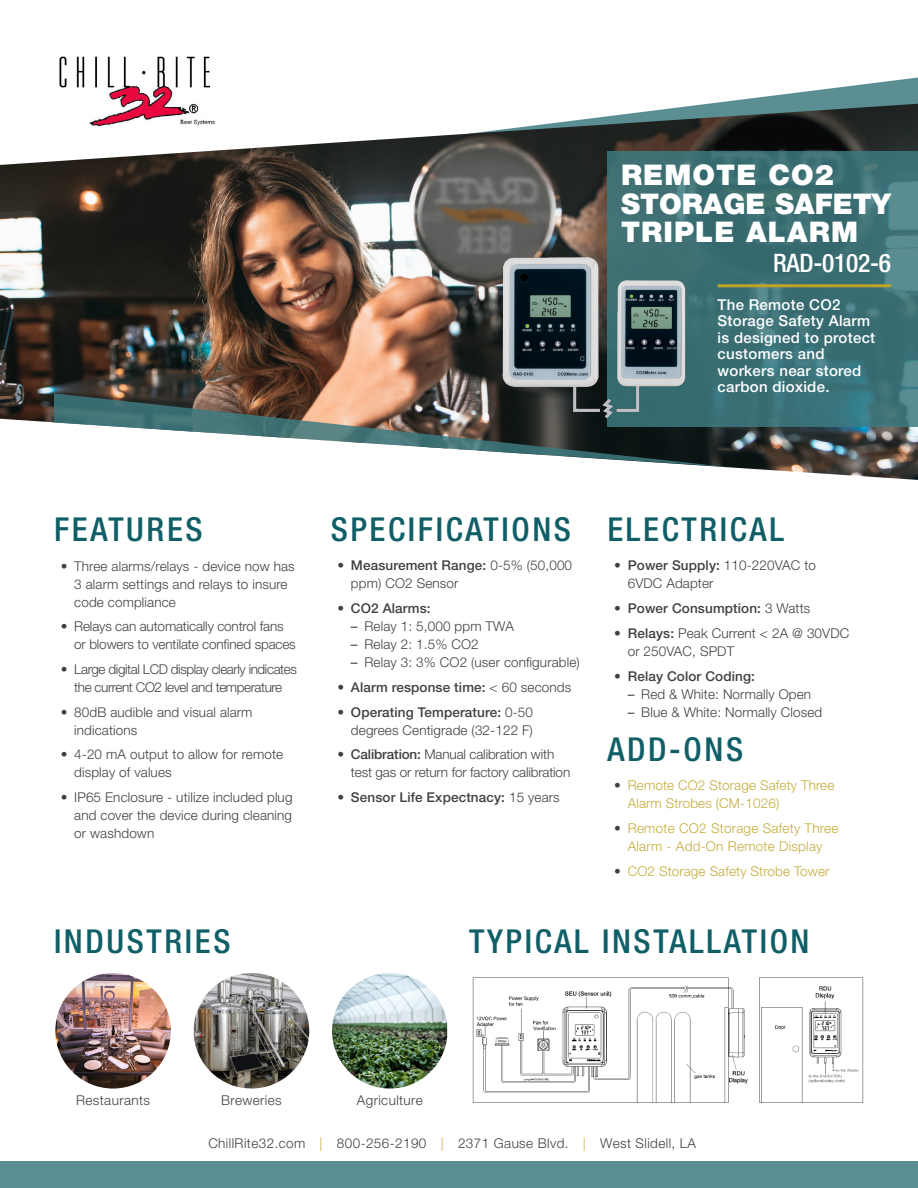
<style>
.page{position:relative;width:918px;height:1188px;background:#fff}
.page>*{position:absolute;margin:0;border:0;box-sizing:border-box;transform-origin:0 0}
.t1{font:500 condensed 33px "Helvetica Neue LT Pro";letter-spacing:.08em;color:#105f67}
.t2{font:900 28.5px/28.5px "Helvetica Neue LT Pro";letter-spacing:.04em;color:#fff}
.t3{font:500 condensed 25.5px "Helvetica Neue LT Pro";letter-spacing:-.01em;color:#fff}
.t4{font:500 15px/16.5px "Helvetica Neue LT Pro";letter-spacing:.02em;color:#fff}
.t5{font:300 13.5px/18px "Helvetica Neue LT Pro";letter-spacing:.01em;color:#414042}
.t6{font:300 13.5px/18px "Helvetica Neue LT Pro";letter-spacing:-.01em;color:#414042}
.t7{font:300 13.5px/18px "Helvetica Neue LT Pro";letter-spacing:.01em;color:#c5ac3e}
.t8{font:500 13.5px "Helvetica Neue LT Pro";letter-spacing:.01em;color:#414042}
.t9{font:300 13.5px "Helvetica Neue LT Pro";letter-spacing:.03em;color:#414042}
.t10{font:300 13.5px/18px "Helvetica Neue LT Pro";letter-spacing:-.03em;color:#414042;text-align:center}
.s1{font-weight:500}
.s2{font-weight:300}
.s3{font-weight:400}
.s4{color:#414042}
.s5{color:#c5ac3e}
</style>
<div class="page">
<svg style="left:707px;top:77px;width:211px;height:27px"></svg>
<img style="left:0;top:104px;width:918px;height:376px">
<div style="left:0;top:1161px;width:918px;height:27px;background:#5a8e93"></div>
<svg style="left:54px;top:393px;width:672px;height:74px"></svg>
<svg style="left:608px;top:151px;width:310px;height:276px;background:#3c7176"></svg>
<hr style="left:718px;top:284px;width:173px;height:3px;background:#bea427">
<img style="left:495px;top:246px;width:202px;height:181px">
<img style="left:332px;top:973px;width:115px;height:116px">
<img style="left:194px;top:973px;width:115px;height:116px;border-radius:58px">
<img style="left:55px;top:973px;width:116px;height:116px;border-radius:58px">
<img style="left:472px;top:977px;width:392px;height:126px">
<img style="left:54px;top:56px;width:173px;height:71px">
<h2 class="t2" style="left:621px;top:161px;width:271px">REMOTE CO2<br>STORAGE SAFETY<br>TRIPLE ALARM</h2>
<h3 class="t3" style="left:773px;top:248px;width:119px">RAD-0102-6</h3>
<p class="t4" style="left:718px;top:296px;width:159px">The Remote CO2<br>Storage Safety Alarm is designed to protect customers and workers near stored carbon dioxide.</p>
<h1 class="t1" style="left:54px;top:509px;width:150px">FEATURES</h1>
<h1 class="t1" style="left:331px;top:509px;width:455px">SPECIFICATIONS ELECTRICAL</h1>
<p class="t5" style="left:74px;top:556px;width:222px;text-indent:-14px">• Three alarms/relays - device now has<br>3 alarm settings and relays to insure code compliance</p>
<p class="t6" style="left:74px;top:617px;width:223px;text-indent:-14px">• Relays can automatically control fans or blowers to ventilate confined spaces</p>
<p class="t10" style="left:61px;top:660px;width:238px">• Large digital LCD display clearly indicates the current CO2 level and temperature</p>
<p class="t5" style="left:74px;top:703px;width:180px;text-indent:-14px">• 80dB audible and visual alarm indications</p>
<p class="t5" style="left:74px;top:745px;width:211px;text-indent:-14px">• 4-20 mA output to allow for remote display of values</p>
<p class="t5" style="left:74px;top:788px;width:220px;text-align:justify;text-indent:-14px">• IP65 Enclosure - utilize included plug and cover the device during cleaning or washdown</p>
<p class="t5" style="left:351px;top:556px;width:223px;text-indent:-14px">• <span class="s1">Measurement Range:</span> 0-5% (50,000 ppm) CO2 Sensor</p>
<p class="t8" style="left:337px;top:600px;width:95px"><span class="s2">•</span> CO2 Alarms:</p>
<p class="t5" style="left:351px;top:617px;width:164px"><span class="s3">–</span> Relay 1: 5,000 ppm TWA</p>
<p class="t5" style="left:351px;top:635px;width:129px"><span class="s3">–</span> Relay 2: 1.5% CO2</p>
<p class="t5" style="left:351px;top:653px;width:230px"><span class="s3">–</span> Relay 3: 3% CO2 (user configurable)</p>
<p class="t8" style="left:337px;top:679px;width:235px"><span class="s2">•</span> Alarm response time: <span class="s2">&lt; 60 seconds</span></p>
<p class="t5" style="left:337px;top:703px;width:197px;text-align:right">• <span class="s1">Operating Temperature:</span> 0-50 degrees Centigrade (32-122 F)</p>
<p class="t6" style="left:351px;top:745px;width:221px;text-indent:-14px">• <span class="s1">Calibration:</span> Manual calibration with test gas or return for factory calibration</p>
<p class="t8" style="left:337px;top:789px;width:224px"><span class="s2">•</span> Sensor Life Expectnacy: <span class="s2">15 years</span></p>
<p class="t5" style="left:628px;top:556px;width:190px;text-indent:-14px">• <span class="s1">Power Supply:</span> 110-220VAC to<br>6VDC Adapter</p>
<p class="t8" style="left:614px;top:600px;width:198px"><span class="s2">•</span> Power Consumption: <span class="s2">3 Watts</span></p>
<p class="t5" style="left:628px;top:624px;width:223px;text-indent:-14px">• <span class="s1">Relays:</span> Peak Current &lt; 2A @ 30VDC or 250VAC, SPDT</p>
<p class="t8" style="left:614px;top:668px;width:142px"><span class="s2">•</span> Relay Color Coding:</p>
<p class="t5" style="left:628px;top:685px;width:185px"><span class="s3">–</span> Red &amp; White: Normally Open</p>
<p class="t5" style="left:628px;top:703px;width:196px"><span class="s3">–</span> Blue &amp; White: Normally Closed</p>
<h1 class="t1" style="left:608px;top:729px;width:137px">ADD-ONS</h1>
<p class="t7" style="left:628px;top:776px;width:208px;text-indent:-14px"><span class="s4">•</span> Remote CO2 Storage Safety Three<br>Alarm Strobes (CM-1026)</p>
<p class="t7" style="left:614px;top:819px;width:226px;text-align:center"><span class="s4">•</span> Remote CO2 Storage Safety Three<br>Alarm - Add-On Remote Display</p>
<p class="t7" style="left:614px;top:862px;width:217px"><span class="s4">•</span> CO2 Storage Safety Strobe Tower</p>
<h1 class="t1" style="left:54px;top:921px;width:178px">INDUSTRIES</h1>
<h1 class="t1" style="left:469px;top:921px;width:342px">TYPICAL INSTALLATION</h1>
<p class="t9" style="left:76px;top:1092px;width:75px">Restaurants</p>
<p class="t9" style="left:221px;top:1092px;width:62px">Breweries</p>
<p class="t9" style="left:357px;top:1092px;width:67px">Agriculture</p>
<p class="t9" style="left:208px;top:1134px;width:489px">ChillRite32.com <span class="s5">|</span> 800-256-2190 <span class="s5">|</span> 2371 Gause Blvd. <span class="s5">|</span> West Slidell, LA</p>
</div>
